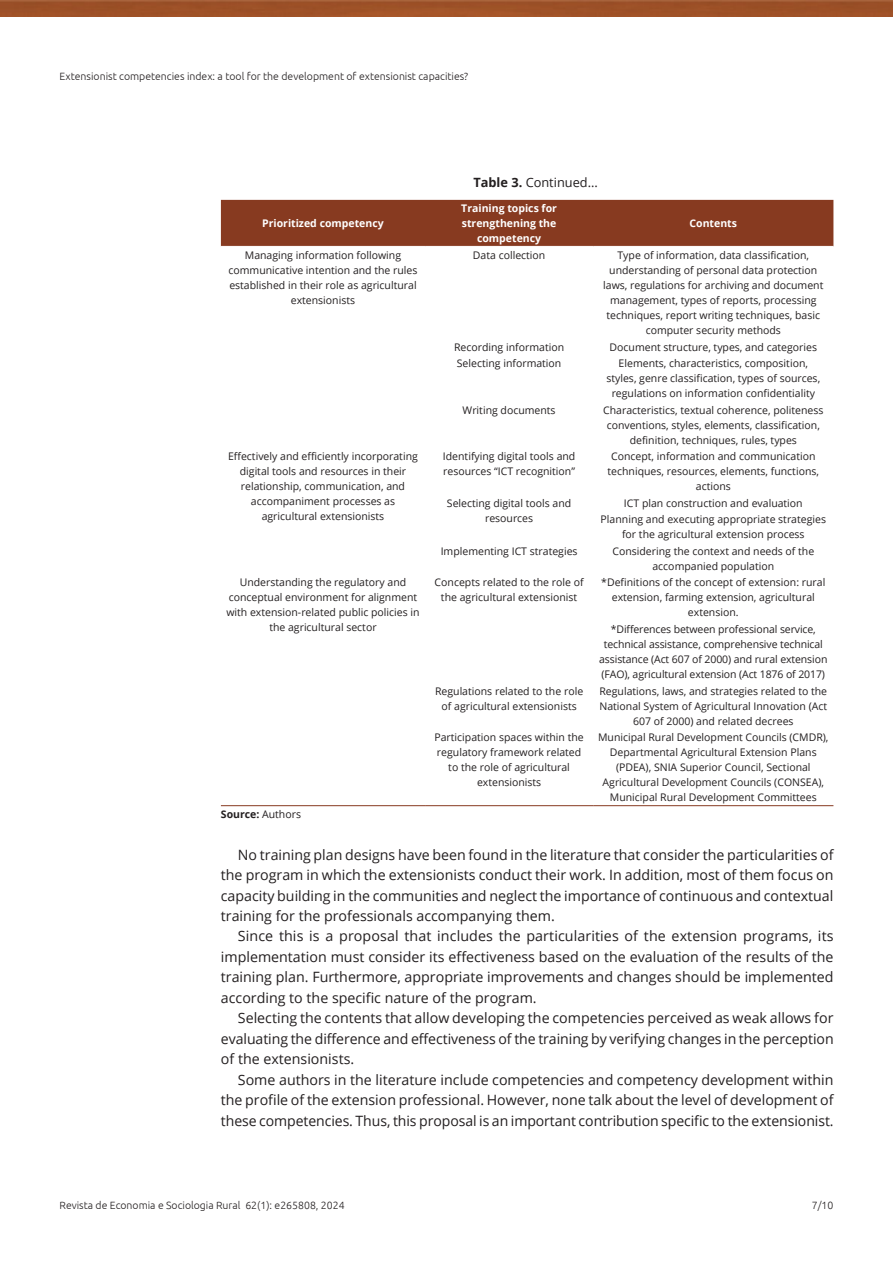
<style>
.page{position:relative;width:893px;height:1263px;background:#fff}
.page>*{position:absolute;margin:0;border:0;box-sizing:border-box;transform-origin:0 0}
.Paragraph{font:14.25px/20.4px "Open Sans";color:#231f20;text-align:justify}
.TableTitle{font:12.75px "Open Sans";color:#231f20}
.TableBody{font:10.5px/15px "Open Sans";color:#231f20;text-align:center}
.t1{font:300 10.5px "Ubuntu";color:#231f20}
.TableHead{font:700 10.5px/15px "Open Sans";color:#fff;text-align:center}
.TableFootnote{font:700 10.5px "Open Sans";color:#231f20}
.s1{font-weight:700}
.s2{font-weight:400}
</style>
<div class="page">
<img style="left:0;top:0;width:893px;height:17px">
<div style="left:221px;top:200px;width:612px;height:46px;background:#873a20"></div>
<hr style="left:221px;top:805px;width:204px;height:1px;background:#873a20">
<hr style="left:425px;top:805px;width:168px;height:1px;background:#873a20">
<hr style="left:593px;top:805px;width:240px;height:1px;background:#873a20">
<p class="t1" style="left:60px;top:70px;width:410px">Extensionist competencies index: a tool for the development of extensionist capacities?</p>
<p class="TableHead" style="left:262px;top:216px;width:123px">Prioritized competency</p>
<p class="TableTitle" style="left:473px;top:174px;width:126px"><span class="s1">Table 3.</span> Continued...</p>
<p class="TableHead" style="left:461px;top:201px;width:97px">Training topics for strengthening the competency</p>
<p class="TableHead" style="left:690px;top:216px;width:49px">Contents</p>
<p class="TableBody" style="left:228px;top:247px;width:191px">Managing information following communicative intention and the rules established in their role as agricultural extensionists</p>
<p class="TableBody" style="left:473px;top:247px;width:74px">Data collection</p>
<p class="TableBody" style="left:603px;top:247px;width:222px">Type of information, data classification, understanding of personal data protection laws, regulations for archiving and document management, types of reports, processing techniques, report writing techniques, basic computer security methods</p>
<p class="TableBody" style="left:454px;top:339px;width:112px">Recording information</p>
<p class="TableBody" style="left:610px;top:339px;width:209px">Document structure, types, and categories</p>
<p class="TableBody" style="left:457px;top:356px;width:106px">Selecting information</p>
<p class="TableBody" style="left:606px;top:356px;width:215px">Elements, characteristics, composition, styles, genre classification, types of sources, regulations on information confidentiality</p>
<p class="TableBody" style="left:463px;top:402px;width:94px">Writing documents</p>
<p class="TableBody" style="left:603px;top:402px;width:222px">Characteristics, textual coherence, politeness conventions, styles, elements, classification, definition, techniques, rules, types</p>
<p class="TableBody" style="left:228px;top:449px;width:191px">Effectively and efficiently incorporating digital tools and resources in their relationship, communication, and accompaniment processes as agricultural extensionists</p>
<p class="TableBody" style="left:443px;top:449px;width:134px;text-align:left">Identifying digital tools and resources “ICT recognition”</p>
<p class="TableBody" style="left:608px;top:449px;width:213px">Concept, information and communication techniques, resources, elements, functions, actions</p>
<p class="TableBody" style="left:447px;top:495px;width:126px">Selecting digital tools and resources</p>
<p class="TableBody" style="left:624px;top:495px;width:180px">ICT plan construction and evaluation</p>
<p class="TableBody" style="left:601px;top:512px;width:227px">Planning and executing appropriate strategies for the agricultural extension process</p>
<p class="TableBody" style="left:441px;top:543px;width:138px">Implementing ICT strategies</p>
<p class="TableBody" style="left:612px;top:543px;width:203px">Considering the context and needs of the accompanied population</p>
<p class="TableBody" style="left:226px;top:575px;width:195px">Understanding the regulatory and conceptual environment for alignment with extension-related public policies in the agricultural sector</p>
<p class="TableBody" style="left:435px;top:575px;width:150px">Concepts related to the role of the agricultural extensionist</p>
<p class="TableBody" style="left:601px;top:575px;width:226px">*Definitions of the concept of extension: rural extension, farming extension, agricultural extension.</p>
<p class="TableBody" style="left:599px;top:621px;width:230px">*Differences between professional service, technical assistance, comprehensive technical assistance (Act 607 of 2000) and rural extension (FAO), agricultural extension (Act 1876 of 2017)</p>
<p class="TableBody" style="left:435px;top:683px;width:150px">Regulations related to the role of agricultural extensionists</p>
<p class="TableBody" style="left:599px;top:683px;width:229px">Regulations, laws, and strategies related to the<br>National System of Agricultural Innovation (Act<br>607 of 2000) and related decrees</p>
<p class="TableBody" style="left:434px;top:729px;width:151px">Participation spaces within the regulatory framework related to the role of agricultural extensionists</p>
<p class="TableBody" style="left:598px;top:729px;width:232px">Municipal Rural Development Councils (CMDR), Departmental Agricultural Extension Plans (PDEA), SNIA Superior Council, Sectional Agricultural Development Councils (CONSEA), Municipal Rural Development Committees</p>
<p class="TableFootnote" style="left:221px;top:807px;width:82px">Source: <span class="s2">Authors</span></p>
<p class="Paragraph" style="left:221px;top:844px;width:614px;text-indent:17px">No training plan designs have been found in the literature that consider the particularities of the program in which the extensionists conduct their work. In addition, most of them focus on capacity building in the communities and neglect the importance of continuous and contextual training for the professionals accompanying them.</p>
<p class="Paragraph" style="left:221px;top:926px;width:614px;text-indent:17px">Since this is a proposal that includes the particularities of the extension programs, its implementation must consider its effectiveness based on the evaluation of the results of the training plan. Furthermore, appropriate improvements and changes should be implemented according to the specific nature of the program.</p>
<p class="Paragraph" style="left:221px;top:1007px;width:614px;text-indent:17px">Selecting the contents that allow developing the competencies perceived as weak allows for evaluating the difference and effectiveness of the training by verifying changes in the perception of the extensionists.</p>
<p class="Paragraph" style="left:221px;top:1069px;width:614px;text-indent:17px">Some authors in the literature include competencies and competency development within the profile of the extension professional. However, none talk about the level of development of these competencies. Thus, this proposal is an important contribution specific to the extensionist.</p>
<p class="t1" style="left:60px;top:1198px;width:287px">Revista de Economia e Sociologia Rural 62(1): e265808, 2024</p>
<p class="t1" style="left:812px;top:1198px;width:23px">7/10</p>
</div>
